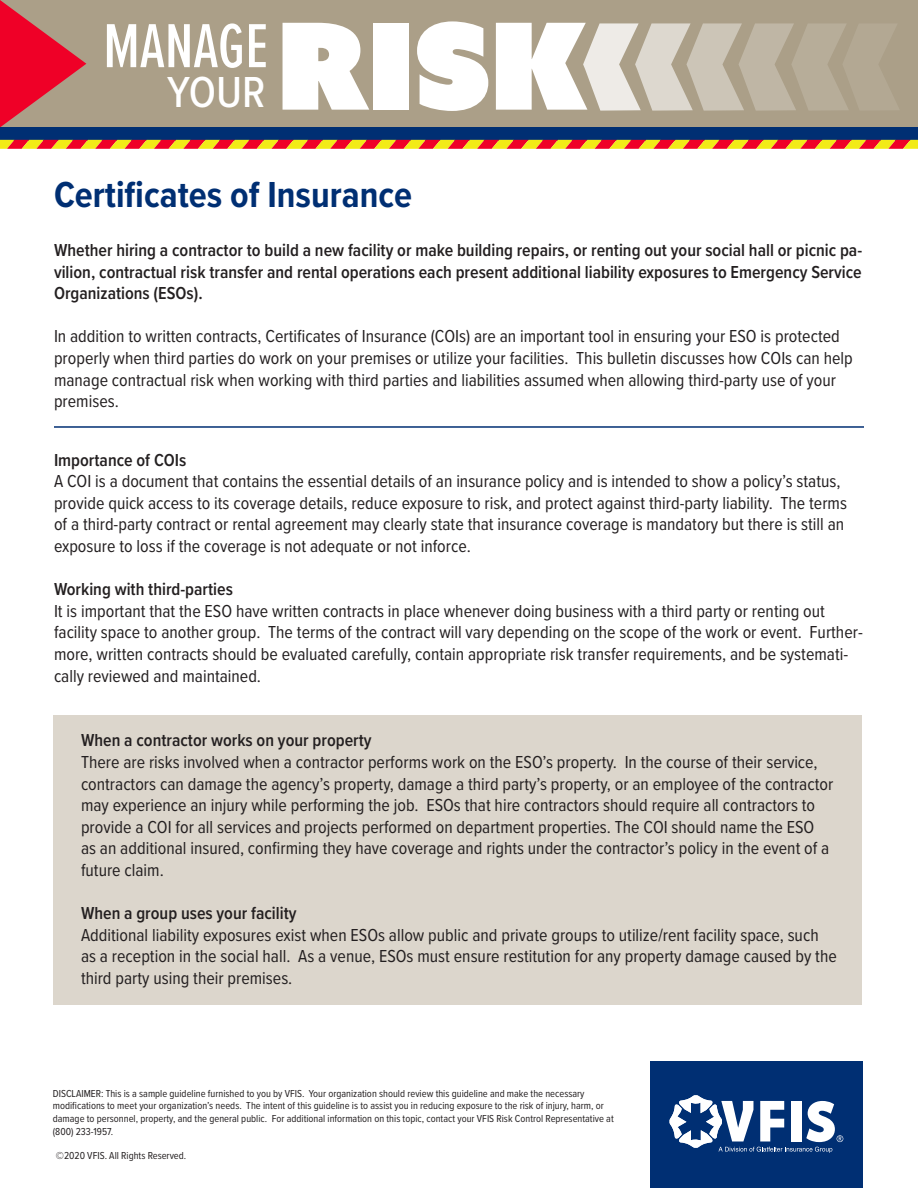
<style>
.page{position:relative;width:918px;height:1188px;background:#fff}
.page>*{position:absolute;margin:0;border:0;box-sizing:border-box;transform-origin:0 0}
.t1{font:120px "Azo Sans Uber";color:#fff}
.t2{font:500 64.5px "Proxima Nova Ex Cn";color:#fff}
.t3{font:500 45px "Proxima Nova Cond";color:#fff}
.t4{font:700 37.5px "Proxima Nova Cond";color:#002f73}
.t5{font:18px/21.6px "Proxima Nova Cond";color:#231f20}
.t6{font:600 18px/21.6px "Proxima Nova Cond";color:#231f20;text-align:justify}
.t7{font:10.5px/12.6px "Proxima Nova Cond";color:#231f20}
</style>
<div class="page">
<div style="left:54px;top:715px;width:808px;height:289px;background:#dcd6cc"></div>
<div style="left:0;top:0;width:918px;height:127px;background:#ab9f88"></div>
<svg style="left:0;top:0;width:86px;height:127px"></svg>
<svg style="left:583px;top:23px;width:316px;height:88px"></svg>
<div style="left:0;top:127px;width:918px;height:14px;background:#002f73"></div>
<svg style="left:0;top:140px;width:918px;height:9px;background:#f07a26"></svg>
<div style="left:650px;top:1061px;width:212px;height:127px;background:#002f73"></div>
<svg style="left:669px;top:1096px;width:174px;height:57px"></svg>
<hr style="left:54px;top:426px;width:810px;height:2px;background:#002f73">
<p class="t2" style="left:103px;top:-1px;width:167px">MANAGE</p>
<p class="t3" style="left:167px;top:59px;width:100px">YOUR</p>
<p class="t1" style="left:277px;top:-14px;width:313px">RISK</p>
<p class="t4" style="left:54px;top:167px;width:360px">Certificates of Insurance</p>
<p class="t6" style="left:54px;top:239px;width:810px">Whether hiring a contractor to build a new facility or make building repairs, or renting out your social hall or picnic pa&shy;vilion, contractual risk transfer and rental operations each present additional liability exposures to Emergency Service Organizations (ESOs).</p>
<p class="t5" style="left:54px;top:325px;width:800px">In addition to written contracts, Certificates of Insurance (COIs) are an important tool in ensuring your ESO is protected properly when third parties do work on your premises or utilize your facilities. This bulletin discusses how COIs can help manage contractual risk when working with third parties and liabilities assumed when allowing third-party use of your premises.</p>
<p class="t6" style="left:54px;top:448px;width:134px">Importance of COIs</p>
<p class="t5" style="left:54px;top:470px;width:795px">A COI is a document that contains the essential details of an insurance policy and is intended to show a policy’s status, provide quick access to its coverage details, reduce exposure to risk, and protect against third-party liability. The terms of a third-party contract or rental agreement may clearly state that insurance coverage is mandatory but there is still an exposure to loss if the coverage is not adequate or not inforce.</p>
<p class="t6" style="left:54px;top:578px;width:180px">Working with third-parties</p>
<p class="t5" style="left:54px;top:599px;width:810px">It is important that the ESO have written contracts in place whenever doing business with a third party or renting out facility space to another group. The terms of the contract will vary depending on the scope of the work or event. Further&shy;more, written contracts should be evaluated carefully, contain appropriate risk transfer requirements, and be systemati&shy;cally reviewed and maintained.</p>
<p class="t6" style="left:81px;top:729px;width:292px">When a contractor works on your property</p>
<p class="t5" style="left:81px;top:751px;width:754px">There are risks involved when a contractor performs work on the ESO’s property. In the course of their service, contractors can damage the agency’s property, damage a third party’s property, or an employee of the contractor may experience an injury while performing the job. ESOs that hire contractors should require all contractors to provide a COI for all services and projects performed on department properties. The COI should name the ESO as an additional insured, confirming they have coverage and rights under the contractor’s policy in the event of a future claim.</p>
<p class="t6" style="left:81px;top:902px;width:217px">When a group uses your facility</p>
<p class="t5" style="left:81px;top:923px;width:757px">Additional liability exposures exist when ESOs allow public and private groups to utilize/rent facility space, such as a reception in the social hall. As a venue, ESOs must ensure restitution for any property damage caused by the third party using their premises.</p>
<p class="t7" style="left:53px;top:1087px;width:562px">DISCLAIMER: This is a sample guideline furnished to you by VFIS. Your organization should review this guideline and make the necessary modifications to meet your organization’s needs. The intent of this guideline is to assist you in reducing exposure to the risk of injury, harm, or damage to personnel, property, and the general public. For additional information on this topic, contact your VFIS Risk Control Representative at (800) 233-1957.</p>
<p class="t7" style="left:56px;top:1149px;width:132px">©2020 VFIS. All Rights Reserved.</p>
</div>
